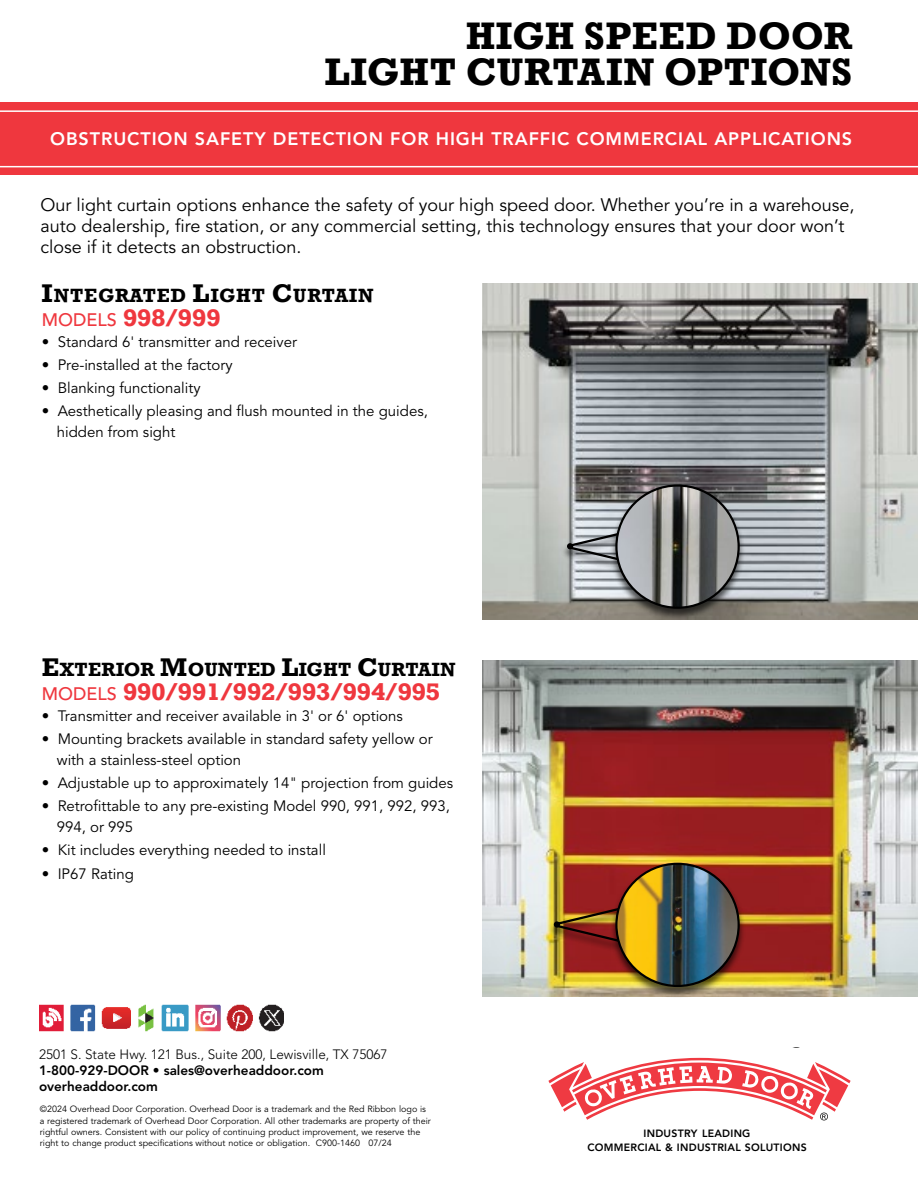
<style>
.page{position:relative;width:918px;height:1188px;background:#fff}
.page>*{position:absolute;margin:0;border:0;box-sizing:border-box;transform-origin:0 0}
.t1{font:700 36px/36px "Rockwell";letter-spacing:.01em;color:#000;text-align:right}
.t2{font:700 22.5px "Rockwell";color:#ef373e}
.t3{font:18px/21px "Avenir LT Std";color:#000}
.t4{font:800 18px "Avenir LT Std";letter-spacing:.05em;color:#fff}
.t5{font:700 18px "Rockwell";letter-spacing:.02em;color:#000}
.t6{font:700 18px "Rockwell";letter-spacing:.05em;color:#000}
.t7{font:15px/21px "Avenir LT Std";color:#000}
.t8{font:800 13.5px/16.2px "Avenir LT Std";color:#000}
.t9{font:300 13.5px "Avenir LT Std";color:#000}
.t10{font:800 10.5px/13.5px "Avenir LT Std";letter-spacing:.025em;color:#000;text-align:center}
.t11{font:9px/11.2px "Avenir LT Std";color:#000}
.s1{font-size:24px}
.s2{font-family:"Avenir LT Std";font-weight:500;font-size:18px}
</style>
<div class="page">
<img style="left:483px;top:660px;width:434px;height:336px">
<div style="left:0;top:103px;width:918px;height:72px;background:#ef373e"></div>
<hr style="left:0;top:166px;width:918px;height:1px;background:#fff">
<hr style="left:0;top:110px;width:918px;height:2px;background:#fff">
<svg style="left:548px;top:1057px;width:303px;height:64px"></svg>
<img style="left:483px;top:283px;width:434px;height:337px">
<img style="left:39px;top:1004px;width:244px;height:27px">
<div style="left:561px;top:484px;width:185px;height:136px;background:#000;opacity:.65"></div>
<svg style="left:566px;top:527px;width:53px;height:40px;background:#979b9f"></svg>
<img style="left:616px;top:486px;width:123px;height:122px;border-radius:61px">
<div style="left:548px;top:862px;width:198px;height:137px;background:#000;opacity:.65"></div>
<svg style="left:553px;top:905px;width:66px;height:40px;background:#8a411d"></svg>
<div style="left:554px;top:921px;width:6px;height:7px;background:#000;border-radius:50%"></div>
<img style="left:616px;top:864px;width:123px;height:122px;border-radius:61px">
<div style="left:615px;top:863px;width:125px;height:124px;border:2px solid #000;border-radius:50%"></div>
<h1 class="t1" style="left:325px;top:17px;width:529px">HIGH SPEED DOOR<br>LIGHT CURTAIN OPTIONS</h1>
<p class="t4" style="left:50px;top:129px;width:804px">OBSTRUCTION SAFETY DETECTION FOR HIGH TRAFFIC COMMERCIAL APPLICATIONS</p>
<p class="t3" style="left:40px;top:195px;width:816px">Our light curtain options enhance the safety of your high speed door. Whether you’re in a warehouse, auto dealership, fire station, or any commercial setting, this technology ensures that your door won’t close if it detects an obstruction.</p>
<p class="t6" style="left:42px;top:283px;width:333px"><span class="s1">I</span>NTEGRATED <span class="s1">L</span>IGHT <span class="s1">C</span>URTAIN</p>
<h2 class="t2" style="left:42px;top:303px;width:180px"><span class="s2">MODELS</span> 998/999</h2>
<p class="t7" style="left:42px;top:331px;width:257px">• Standard 6' transmitter and receiver</p>
<p class="t7" style="left:42px;top:355px;width:192px">• Pre-installed at the factory</p>
<p class="t7" style="left:42px;top:378px;width:160px">• Blanking functionality</p>
<p class="t7" style="left:57px;top:401px;width:373px;text-indent:-15px">• Aesthetically pleasing and flush mounted in the guides, hidden from sight</p>
<p class="t5" style="left:42px;top:658px;width:415px"><span class="s1">E</span>XTERIOR <span class="s1">M</span>OUNTED <span class="s1">L</span>IGHT <span class="s1">C</span>URTAIN</p>
<h2 class="t2" style="left:42px;top:677px;width:400px"><span class="s2">MODELS</span> 990/991/992/993/994/995</h2>
<p class="t7" style="left:42px;top:706px;width:363px">• Transmitter and receiver available in 3' or 6' options</p>
<p class="t7" style="left:57px;top:729px;width:377px;text-indent:-15px">• Mounting brackets available in standard safety yellow or with a stainless-steel option</p>
<p class="t7" style="left:42px;top:773px;width:413px">• Adjustable up to approximately 14" projection from guides</p>
<p class="t7" style="left:57px;top:796px;width:395px;text-indent:-15px">• Retrofittable to any pre-existing Model 990, 991, 992, 993,<br>994, or 995</p>
<p class="t7" style="left:42px;top:840px;width:286px">• Kit includes everything needed to install</p>
<p class="t7" style="left:42px;top:863px;width:94px">• IP67 Rating</p>
<p class="t9" style="left:39px;top:1046px;width:350px">2501 S. State Hwy. 121 Bus., Suite 200, Lewisville, TX 75067</p>
<p class="t8" style="left:39px;top:1062px;width:286px">1-800-929-DOOR • sales@overheaddoor.com overheaddoor.com</p>
<p class="t11" style="left:40px;top:1104px;width:393px">©2024 Overhead Door Corporation. Overhead Door is a trademark and the Red Ribbon logo is a registered trademark of Overhead Door Corporation. All other trademarks are property of their rightful owners. Consistent with our policy of continuing product improvement, we reserve the right to change product specifications without notice or obligation. C900-1460 07/24</p>
<p class="t10" style="left:587px;top:1127px;width:221px">INDUSTRY LEADING<br>COMMERCIAL &amp; INDUSTRIAL SOLUTIONS</p>
</div>
